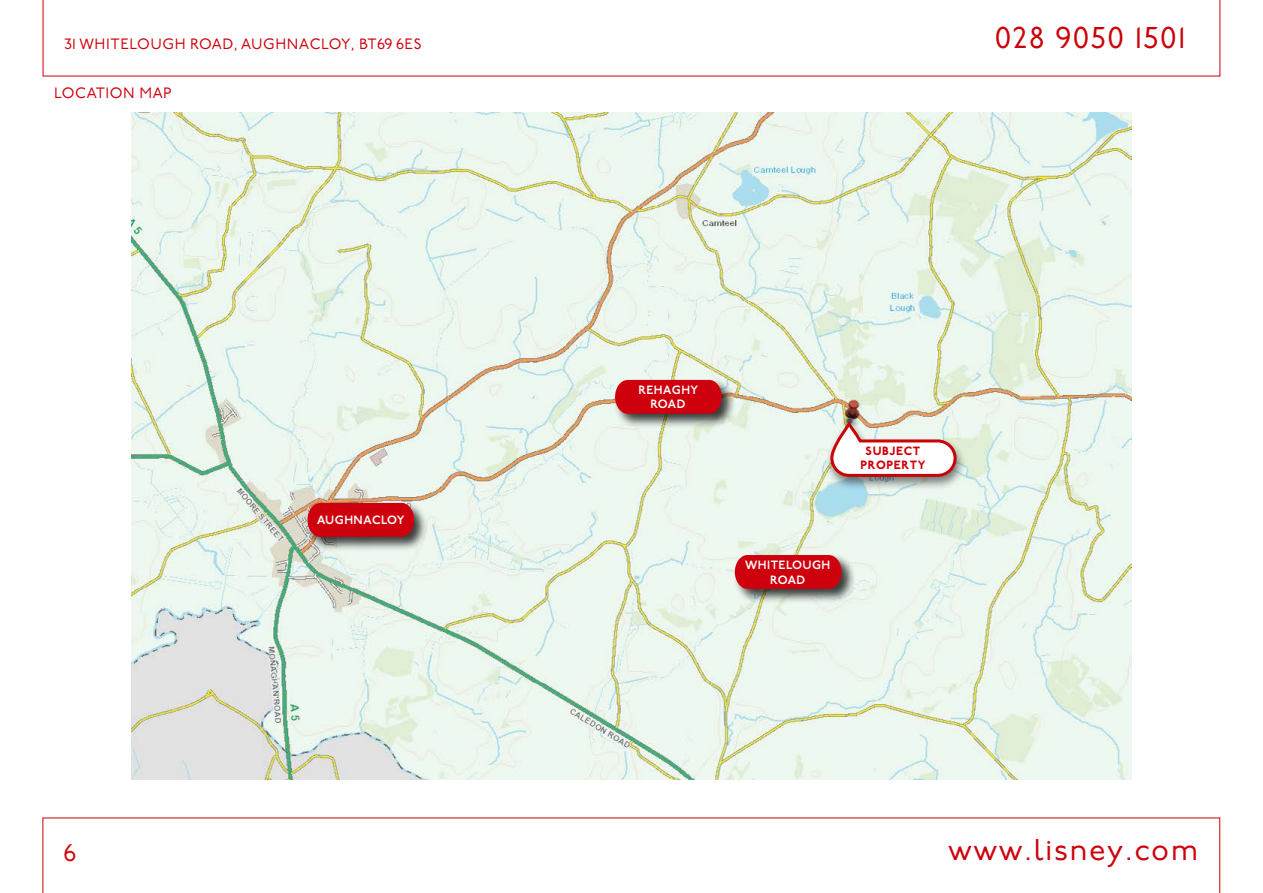
<style>
.page{position:relative;width:1263px;height:893px;background:#fff}
.page>*{position:absolute;margin:0;border:0;box-sizing:border-box;transform-origin:0 0}
.t1{font:30px "P22 Underground";letter-spacing:.05em;color:#cf000d}
.t2{font:30px "P22 Underground";letter-spacing:.05em;color:#cc0008}
.t3{font:24px "P22 Underground";color:#cc0008}
.t4{font:15px "P22 Underground";letter-spacing:.04em;color:#cf000d}
.t5{font:600 12px/14.4px "P22 Underground";letter-spacing:.04em;color:#fff;text-align:center}
.t6{font:800 12px/13.5px "P22 Underground";letter-spacing:.05em;color:#cf000d;text-align:center}
</style>
<div class="page">
<img style="left:132px;top:113px;width:999px;height:667px">
<svg style="left:43px;top:818px;width:1177px;height:75px"></svg>
<div style="left:825px;top:420px;width:142px;height:71px;background:#000;opacity:.49"></div>
<img style="left:829px;top:412px;width:129px;height:81px">
<div style="left:306px;top:501px;width:123px;height:51px;background:#000;opacity:.75"></div>
<svg style="left:307px;top:503px;width:107px;height:34px;background:#cb0814"></svg>
<div style="left:613px;top:378px;width:123px;height:51px;background:#000;opacity:.75"></div>
<svg style="left:615px;top:380px;width:107px;height:34px;background:#cc0a15"></svg>
<div style="left:733px;top:553px;width:123px;height:51px;background:#000;opacity:.75"></div>
<svg style="left:735px;top:555px;width:106px;height:34px;background:#cd0915"></svg>
<p class="t4" style="left:64px;top:36px;width:359px">31 WHITELOUGH ROAD, AUGHNACLOY, BT69 6ES</p>
<p class="t4" style="left:54px;top:84px;width:119px">LOCATION MAP</p>
<h2 class="t3" style="left:64px;top:839px;width:14px">6</h2>
<p class="t5" style="left:317px;top:513px;width:89px">AUGHNACLOY</p>
<h1 class="t2" style="left:995px;top:21px;width:192px">028 9050 1501</h1>
<p class="t5" style="left:638px;top:383px;width:61px">REHAGHY<br>ROAD</p>
<p class="t6" style="left:860px;top:445px;width:66px">SUBJECT<br>PROPERTY</p>
<p class="t5" style="left:745px;top:558px;width:87px">WHITELOUGH<br>ROAD</p>
<h1 class="t1" style="left:948px;top:833px;width:252px">www.lisney.com</h1>
</div>
